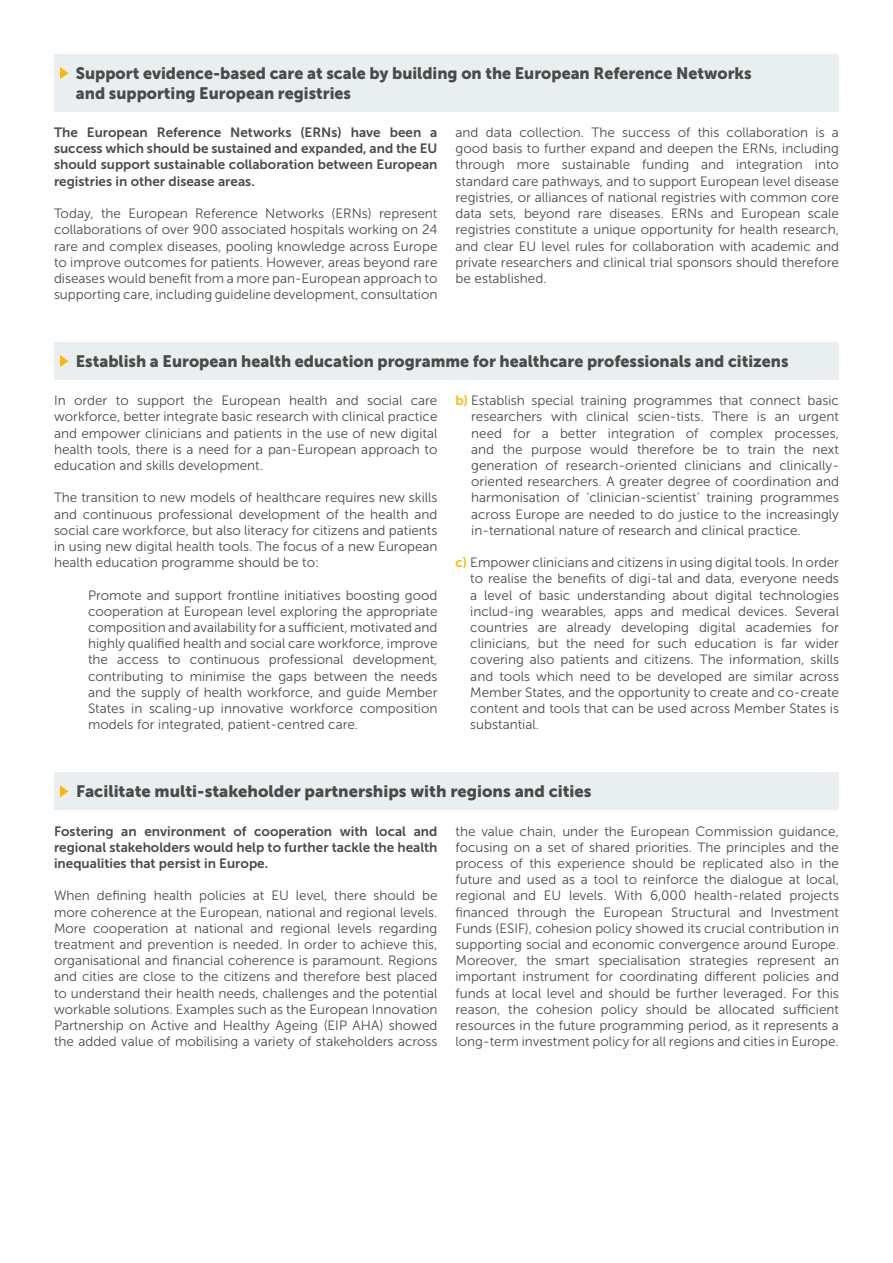
<style>
.page{position:relative;width:893px;height:1263px;background:#fff}
.page>*{position:absolute;margin:0;border:0;box-sizing:border-box;transform-origin:0 0}
.t1{font:16.5px/19.8px "Museo Sans 900";color:#4a4a49}
.t2{font:13.5px/16.2px "Museo Sans 300";color:#4a4a49;text-align:justify}
.t3{font:13.5px/16.2px "Museo Sans 700";color:#4a4a49;text-align:justify}
.s1{font-family:"Museo Sans 700";color:#fcb900}
</style>
<div class="page">
<div style="left:54px;top:772px;width:785px;height:38px;background:#e9eef0"></div>
<svg style="left:60px;top:785px;width:9px;height:12px"></svg>
<div style="left:54px;top:54px;width:785px;height:58px;background:#e9eef0"></div>
<svg style="left:60px;top:67px;width:9px;height:12px"></svg>
<div style="left:54px;top:342px;width:785px;height:38px;background:#e9eef0"></div>
<svg style="left:60px;top:355px;width:9px;height:12px"></svg>
<p class="t1" style="left:76px;top:63px;width:677px">Support evidence-based care at scale by building on the European Reference Networks and supporting European registries</p>
<p class="t3" style="left:54px;top:124px;width:385px">The European Reference Networks (ERNs) have been a success which should be sustained and expanded, and the EU should support sustainable collaboration between European registries in other disease areas.</p>
<p class="t2" style="left:54px;top:205px;width:385px">Today, the European Reference Networks (ERNs) represent collaborations of over 900 associated hospitals working on 24 rare and complex diseases, pooling knowledge across Europe to improve outcomes for patients. However, areas beyond rare diseases would benefit from a more pan-European approach to supporting care, including guideline development, consultation</p>
<p class="t2" style="left:455px;top:124px;width:385px">and data collection. The success of this collaboration is a good basis to further expand and deepen the ERNs, including through more sustainable funding and integration into standard care pathways, and to support European level disease registries, or alliances of national registries with common core data sets, beyond rare diseases. ERNs and European scale registries constitute a unique opportunity for health research, and clear EU level rules for collaboration with academic and private researchers and clinical trial sponsors should therefore be established.</p>
<p class="t1" style="left:76px;top:351px;width:714px">Establish a European health education programme for healthcare professionals and citizens</p>
<p class="t2" style="left:54px;top:393px;width:385px">In order to support the European health and social care workforce, better integrate basic research with clinical practice and empower clinicians and patients in the use of new digital health tools, there is a need for a pan-European approach to education and skills development.</p>
<p class="t2" style="left:54px;top:490px;width:385px">The transition to new models of healthcare requires new skills and continuous professional development of the health and social care workforce, but also literacy for citizens and patients in using new digital health tools. The focus of a new European health education programme should be to:</p>
<p class="t2" style="left:88px;top:587px;width:351px">Promote and support frontline initiatives boosting good cooperation at European level exploring the appropriate composition and availability for a sufficient, motivated and highly qualified health and social care workforce, improve the access to continuous professional development, contributing to minimise the gaps between the needs and the supply of health workforce, and guide Member States in scaling-up innovative workforce composition models for integrated, patient-centred care.</p>
<p class="t2" style="left:471px;top:393px;width:369px;text-indent:-16px"><span class="s1">b)</span> Establish special training programmes that connect basic researchers with clinical scien-tists. There is an urgent need for a better integration of complex processes, and the purpose would therefore be to train the next generation of research-oriented clinicians and clinically&shy;oriented researchers. A greater degree of coordination and harmonisation of ‘clinician-scientist’ training programmes across Europe are needed to do justice to the increasingly in-ternational nature of research and clinical practice.</p>
<p class="t2" style="left:470px;top:555px;width:370px;text-indent:-15px"><span class="s1">c)</span> Empower clinicians and citizens in using digital tools. In order to realise the benefits of digi-tal and data, everyone needs a level of basic understanding about digital technologies includ-ing wearables, apps and medical devices. Several countries are already developing digital academies for clinicians, but the need for such education is far wider covering also patients and citizens. The information, skills and tools which need to be developed are similar across Member States, and the opportunity to create and co-create content and tools that can be used across Member States is substantial.</p>
<p class="t1" style="left:76px;top:782px;width:517px">Facilitate multi-stakeholder partnerships with regions and cities</p>
<p class="t3" style="left:54px;top:823px;width:385px">Fostering an environment of cooperation with local and regional stakeholders would help to further tackle the health inequalities that persist in Europe.</p>
<p class="t2" style="left:54px;top:888px;width:385px">When defining health policies at EU level, there should be more coherence at the European, national and regional levels.<br>More cooperation at national and regional levels regarding treatment and prevention is needed. In order to achieve this, organisational and financial coherence is paramount. Regions and cities are close to the citizens and therefore best placed to understand their health needs, challenges and the potential workable solutions. Examples such as the European Innovation Partnership on Active and Healthy Ageing (EIP AHA) showed the added value of mobilising a variety of stakeholders across</p>
<p class="t2" style="left:455px;top:823px;width:385px">the value chain, under the European Commission guidance, focusing on a set of shared priorities. The principles and the process of this experience should be replicated also in the future and used as a tool to reinforce the dialogue at local, regional and EU levels. With 6,000 health-related projects financed through the European Structural and Investment Funds (ESIF), cohesion policy showed its crucial contribution in supporting social and economic convergence around Europe.<br>Moreover, the smart specialisation strategies represent an important instrument for coordinating different policies and funds at local level and should be further leveraged. For this reason, the cohesion policy should be allocated sufficient resources in the future programming period, as it represents a long-term investment policy for all regions and cities in Europe.</p>
</div>
